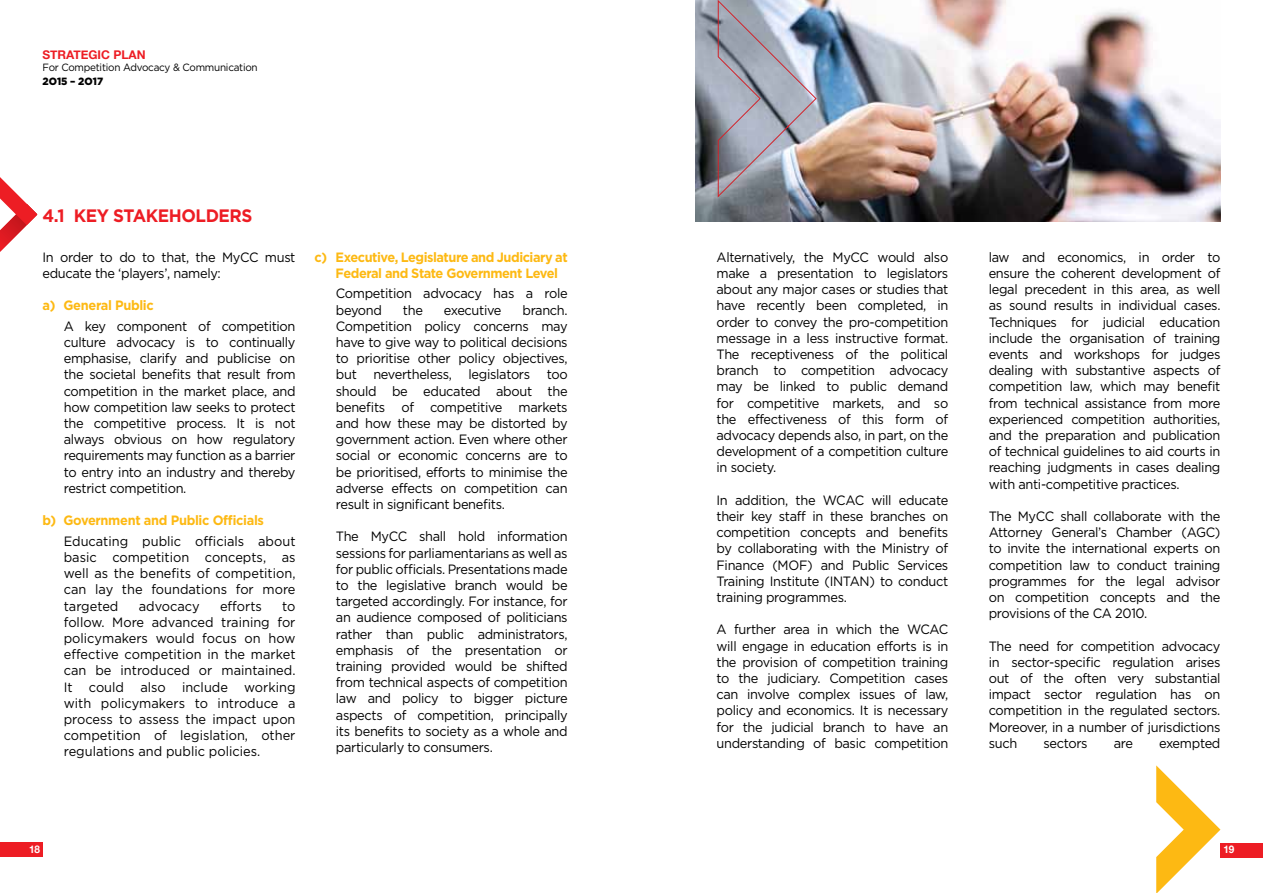
<style>
.page{position:relative;width:1263px;height:893px;background:#fff}
.page>*{position:absolute;margin:0;border:0;box-sizing:border-box;transform-origin:0 0}
.t1{font:700 18px "Gotham";letter-spacing:-.025em;color:#ed1d24;scale:.95 1}
.t2{font:13.5px/16.2px "Gotham";letter-spacing:-.025em;color:#000;text-align:justify;scale:.95 1}
.t3{font:700 13.5px/16.2px "Gotham";letter-spacing:-.035em;color:#fdb913;scale:.95 1}
.t4{font:13.5px "Gotham";color:#000;scale:.95 1}
.t5{font:700 12px "Helvetica Neue";color:#ed1d24}
.t6{font:10.5px "Gotham";letter-spacing:-.025em;color:#000;scale:.95 1}
.t7{font:900 10.5px "Gotham";color:#000;scale:.95 1}
.t8{font:700 10.5px "Helvetica Neue";color:#fff;scale:.95 1}
</style>
<div class="page">
<svg style="left:1156px;top:765px;width:64px;height:128px"></svg>
<img style="left:695px;top:0;width:525px;height:222px">
<svg style="left:0;top:177px;width:37px;height:75px"></svg>
<img style="left:717px;top:0;width:100px;height:197px">
<div style="left:0;top:843px;width:43px;height:14px;background:#ed1d24"></div>
<div style="left:1220px;top:843px;width:43px;height:14px;background:#ed1d24"></div>
<p class="t5" style="left:43px;top:47px;width:105px">STRATEGIC PLAN</p>
<p class="t6" style="left:43px;top:62px;width:228px">For Competition Advocacy &amp; Communication</p>
<p class="t7" style="left:43px;top:75px;width:65px">2O15 – 2O17</p>
<h1 class="t1" style="left:43px;top:205px;width:223px">4.1 KEY STAKEHOLDERS</h1>
<p class="t2" style="left:43px;top:249px;width:268px">In order to do to that, the MyCC must educate the ‘players’, namely:</p>
<p class="t3" style="left:43px;top:297px;width:119px">a) General Public</p>
<p class="t2" style="left:64px;top:318px;width:245px">A key component of competition culture advocacy is to continually emphasise, clarify and publicise on the societal benefits that result from competition in the market place, and how competition law seeks to protect the competitive process. It is not always obvious on how regulatory requirements may function as a barrier to entry into an industry and thereby restrict competition.</p>
<p class="t3" style="left:43px;top:512px;width:235px">b) Government and Public Officials</p>
<p class="t2" style="left:64px;top:533px;width:245px">Educating public officials about basic competition concepts, as well as the benefits of competition, can lay the foundations for more targeted</p>
<p class="t4" style="left:139px;top:598px;width:66px">advocacy</p>
<p class="t4" style="left:220px;top:598px;width:46px">efforts</p>
<p class="t2" style="left:64px;top:597px;width:245px;text-indent:218px">to follow. More advanced training for policymakers would focus on how effective competition in the market can be introduced or maintained.<br>It could also include working with policymakers to introduce a process to assess the impact upon competition of legislation, other regulations and public policies.</p>
<p class="t3" style="left:336px;top:248px;width:246px;text-indent:-21px">c) Executive, Legislature and Judiciary at<br>Federal and State Government Level</p>
<p class="t2" style="left:336px;top:285px;width:245px">Competition advocacy has a role beyond</p>
<p class="t2" style="left:336px;top:301px;width:245px;text-indent:187px">branch.<br>Competition policy concerns may have to give way to political decisions to prioritise other policy objectives, but nevertheless, legislators too should be educated about the benefits of competitive markets and how these may be distorted by government action. Even where other social or economic concerns are to be prioritised, efforts to minimise the adverse effects on competition can result in significant benefits.</p>
<p class="t2" style="left:336px;top:528px;width:245px">The MyCC shall hold information sessions for parliamentarians as well as for public officials. Presentations made to the legislative branch would be targeted accordingly. For instance, for an audience composed of politicians rather than public administrators, emphasis of the presentation or training provided would be shifted from technical aspects of competition law and policy to bigger picture aspects of competition, principally its benefits to society as a whole and particularly to consumers.</p>
<p class="t2" style="left:403px;top:301px;width:23px">the</p>
<p class="t2" style="left:444px;top:301px;width:62px">executive</p>
<p class="t2" style="left:716px;top:249px;width:245px">Alternatively, the MyCC would also make a presentation to legislators about any major cases or studies that have recently been completed, in order to convey the pro-competition message in a less instructive format.<br>The receptiveness of the political branch to competition advocacy may be linked to public demand for competitive markets, and so the effectiveness of this form of advocacy depends also, in part, on the development of a competition culture in society.</p>
<p class="t2" style="left:716px;top:492px;width:245px">In addition, the WCAC will educate their key staff in these branches on competition concepts and benefits by collaborating with the Ministry of Finance (MOF) and Public Services Training Institute (INTAN) to conduct training programmes.</p>
<p class="t2" style="left:716px;top:621px;width:245px">A further area in which the WCAC will engage in education efforts is in the provision of competition training to the judiciary. Competition cases can involve complex issues of law, policy and economics. It is necessary for the judicial branch to have an understanding of basic competition</p>
<p class="t2" style="left:989px;top:249px;width:245px">law and economics, in order to ensure the coherent development of legal precedent in this area, as well as sound results in individual cases.<br>Techniques for judicial education include the organisation of training events and workshops for judges dealing with substantive aspects of competition law, which may benefit from technical assistance from more experienced competition authorities, and the preparation and publication of technical guidelines to aid courts in reaching judgments in cases dealing with anti-competitive practices.</p>
<p class="t2" style="left:989px;top:508px;width:245px">The MyCC shall collaborate with the Attorney General’s Chamber (AGC) to invite the international experts on competition law to conduct training programmes for the legal advisor on competition concepts and the provisions of the CA 2010.</p>
<p class="t2" style="left:989px;top:637px;width:245px">The need for competition advocacy in sector-specific regulation arises out of the often very substantial impact sector regulation has on competition in the regulated sectors.<br>Moreover, in a number of jurisdictions such</p>
<p class="t2" style="left:1043px;top:735px;width:48px">sectors</p>
<p class="t2" style="left:1114px;top:735px;width:22px">are</p>
<p class="t2" style="left:1159px;top:735px;width:66px">exempted</p>
<p class="t8" style="left:29px;top:843px;width:13px">18</p>
<p class="t8" style="left:1223px;top:843px;width:13px">19</p>
</div>
